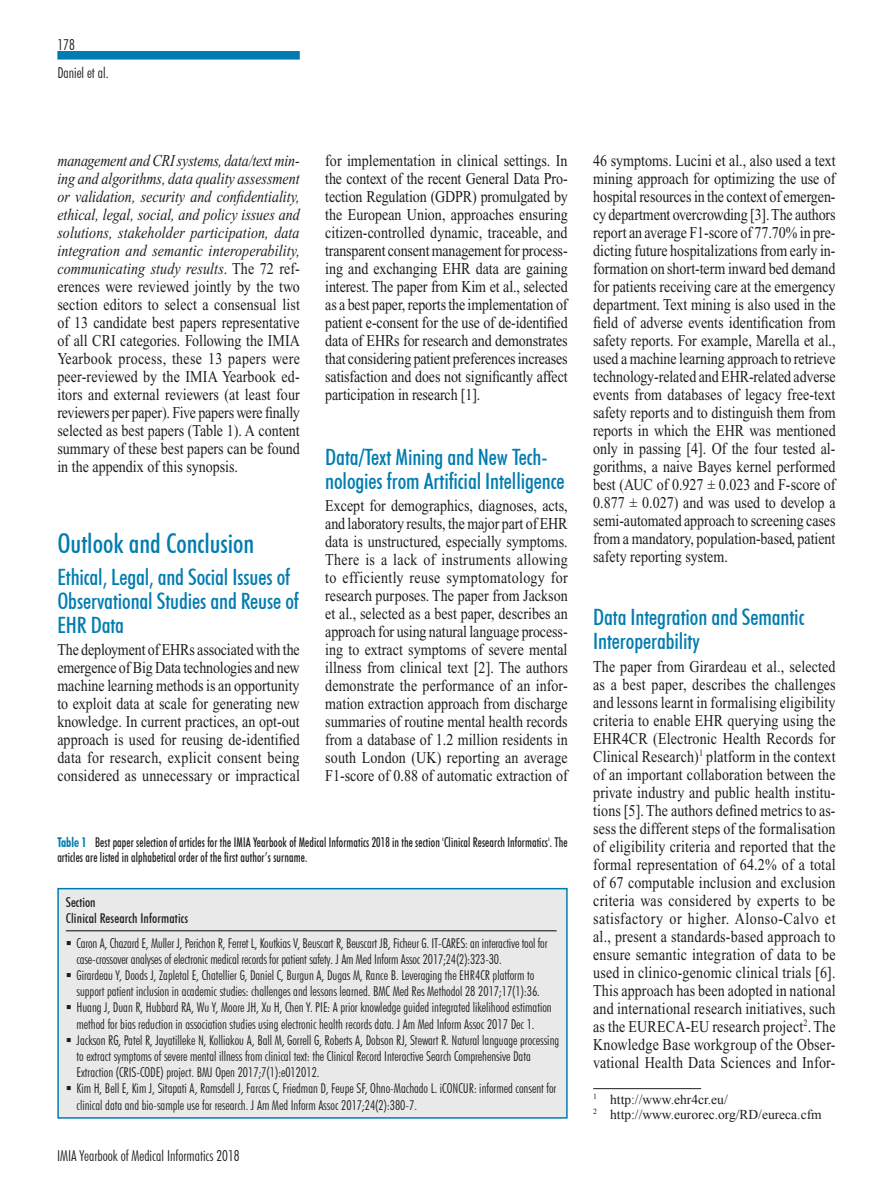
<style>
.page{position:relative;width:893px;height:1191px;background:#fff}
.page>*{position:absolute;margin:0;border:0;box-sizing:border-box;transform-origin:0 0}
.t1{font:500 condensed 27px "Futura BT";color:#007cb0}
.t2{font:500 condensed 22.5px/24px "Futura BT";letter-spacing:-.005em;color:#007cb0}
.t3{font:16.5px/18px "Times";color:#1d1d1b;text-align:justify;scale:.85 1}
.t4{font:300 condensed 15px "Futura BT";color:#1d1d1b}
.t5{font:300 condensed 13.5px/16.2px "Futura BT";color:#1d1d1b}
.t6{font:500 condensed 13.5px/15px "Futura BT";letter-spacing:.01em;color:#1d1d1b;scale:.85 1}
.t7{font:13.5px/15px "Times New Roman";color:#1d1d1b}
.t8{font:500 condensed 13.5px/16.2px "Futura BT";letter-spacing:.01em;color:#1d1d1b}
.s1{font-style:italic}
.s2{font-weight:700;color:#007cb0}
</style>
<div class="page">
<div style="left:57px;top:51px;width:243px;height:9px;background:#007cb0"></div>
<div style="left:57px;top:888px;width:511px;height:230px;background:#e9e9e9;border:2px solid #007cb0"></div>
<hr style="left:66px;top:930px;width:491px;height:1px;background:#020203">
<hr style="left:593px;top:1088px;width:108px;height:1px;background:#1d1d1b">
<p class="t4" style="left:57px;top:35px;width:19px">178</p>
<p class="t4" style="left:57px;top:63px;width:53px">Daniel et al.</p>
<p class="t3" style="left:57px;top:152px;width:287px"><span class="s1">management and CRI systems, data/text min&shy;ing and algorithms, data quality assessment or validation, security and confidentiality, ethical, legal, social, and policy issues and solutions, stakeholder participation, data integration and semantic interoperability, communicating study results</span>. The 72 ref&shy;erences were reviewed jointly by the two section editors to select a consensual list of 13 candidate best papers representative of all CRI categories. Following the IMIA Yearbook process, these 13 papers were peer-reviewed by the IMIA Yearbook ed&shy;itors and external reviewers (at least four reviewers per paper). Five papers were finally selected as best papers (Table 1). A content summary of these best papers can be found in the appendix of this synopsis.</p>
<h1 class="t1" style="left:57px;top:526px;width:199px">Outlook and Conclusion</h1>
<h2 class="t2" style="left:57px;top:565px;width:243px">Ethical, Legal, and Social Issues of<br>Observational Studies and Reuse of<br>EHR Data</h2>
<p class="t3" style="left:57px;top:641px;width:287px">The deployment of EHRs associated with the emergence of Big Data technologies and new machine learning methods is an opportunity to exploit data at scale for generating new knowledge. In current practices, an opt-out approach is used for reusing de-identified data for research, explicit consent being considered as unnecessary or impractical</p>
<p class="t3" style="left:325px;top:152px;width:287px">for implementation in clinical settings. In the context of the recent General Data Pro&shy;tection Regulation (GDPR) promulgated by the European Union, approaches ensuring citizen-controlled dynamic, traceable, and transparent consent management for process&shy;ing and exchanging EHR data are gaining interest. The paper from Kim et al., selected as a best paper, reports the implementation of patient e-consent for the use of de-identified data of EHRs for research and demonstrates that considering patient preferences increases satisfaction and does not significantly affect participation in research [1].</p>
<h2 class="t2" style="left:325px;top:444px;width:241px">Data/Text Mining and New Tech&shy;nologies from Artificial Intelligence</h2>
<p class="t3" style="left:325px;top:496px;width:287px">Except for demographics, diagnoses, acts, and laboratory results, the major part of EHR data is unstructured, especially symptoms.<br>There is a lack of instruments allowing to efficiently reuse symptomatology for research purposes. The paper from Jackson et al., selected as a best paper, describes an approach for using natural language process&shy;ing to extract symptoms of severe mental illness from clinical text [2]. The authors demonstrate the performance of an infor&shy;mation extraction approach from discharge summaries of routine mental health records from a database of 1.2 million residents in south London (UK) reporting an average F1-score of 0.88 of automatic extraction of</p>
<p class="t6" style="left:57px;top:834px;width:602px"><span class="s2">Table 1</span> Best paper selection of articles for the IMIA Yearbook of Medical Informatics 2018 in the section 'Clinical Research Informatics'. The articles are listed in alphabetical order of the first author’s surname.</p>
<p class="t8" style="left:66px;top:893px;width:124px">Section<br>Clinical Research Informatics</p>
<p class="t5" style="left:76px;top:934px;width:473px;text-indent:-11px">▪ Caron A, Chazard E, Muller J, Perichon R, Ferret L, Koutkias V, Beuscart R, Beuscart JB, Ficheur G. IT-CARES: an interactive tool for case-crossover analyses of electronic medical records for patient safety. J Am Med Inform Assoc 2017;24(2):323-30.</p>
<p class="t5" style="left:77px;top:967px;width:465px;text-indent:-11px">▪ Girardeau Y, Doods J, Zapletal E, Chatellier G, Daniel C, Burgun A, Dugas M, Rance B. Leveraging the EHR4CR platform to support patient inclusion in academic studies: challenges and lessons learned. BMC Med Res Methodol 28 2017;17(1):36.</p>
<p class="t5" style="left:66px;top:999px;width:487px;text-align:center">▪ Huang J, Duan R, Hubbard RA, Wu Y, Moore JH, Xu H, Chen Y. PIE: A prior knowledge guided integrated likelihood estimation method for bias reduction in association studies using electronic health records data. J Am Med Inform Assoc 2017 Dec 1.</p>
<p class="t5" style="left:77px;top:1031px;width:484px;text-indent:-11px">▪ Jackson RG, Patel R, Jayatilleke N, Kolliakou A, Ball M, Gorrell G, Roberts A, Dobson RJ, Stewart R. Natural language processing to extract symptoms of severe mental illness from clinical text: the Clinical Record Interactive Search Comprehensive Data<br>Extraction (CRIS-CODE) project. BMJ Open 2017;7(1):e012012.</p>
<p class="t5" style="left:77px;top:1080px;width:481px;text-indent:-11px">▪ Kim H, Bell E, Kim J, Sitapati A, Ramsdell J, Farcas C, Friedman D, Feupe SF, Ohno-Machado L. iCONCUR: informed consent for clinical data and bio-sample use for research. J Am Med Inform Assoc 2017;24(2):380-7.</p>
<p class="t4" style="left:57px;top:1146px;width:184px">IMIA Yearbook of Medical Informatics 2018</p>
<p class="t3" style="left:593px;top:152px;width:287px">46 symptoms. Lucini et al., also used a text mining approach for optimizing the use of hospital resources in the context of emergen&shy;cy department overcrowding [3]. The authors report an average F1-score of 77.70% in pre&shy;dicting future hospitalizations from early in&shy;formation on short-term inward bed demand for patients receiving care at the emergency department. Text mining is also used in the field of adverse events identification from safety reports. For example, Marella et al., used a machine learning approach to retrieve technology-related and EHR-related adverse events from databases of legacy free-text safety reports and to distinguish them from reports in which the EHR was mentioned only in passing [4]. Of the four tested al&shy;gorithms, a naive Bayes kernel performed best (AUC of 0.927 ± 0.023 and F-score of 0.877 ± 0.027) and was used to develop a semi-automated approach to screening cases from a mandatory, population-based, patient safety reporting system.</p>
<h2 class="t2" style="left:593px;top:605px;width:213px">Data Integration and Semantic<br>Interoperability</h2>
<p class="t3" style="left:593px;top:657px;width:287px">The paper from Girardeau et al., selected as a best paper, describes the challenges and lessons learnt in formalising eligibility criteria to enable EHR querying using the EHR4CR (Electronic Health Records for Clinical Research)<sup>1</sup> platform in the context of an important collaboration between the private industry and public health institu&shy;tions [5]. The authors defined metrics to as&shy;sess the different steps of the formalisation of eligibility criteria and reported that the formal representation of 64.2% of a total of 67 computable inclusion and exclusion criteria was considered by experts to be satisfactory or higher. Alonso-Calvo et al., present a standards-based approach to ensure semantic integration of data to be used in clinico-genomic clinical trials [6].<br>This approach has been adopted in national and international research initiatives, such as the EURECA-EU research project<sup>2</sup>. The Knowledge Base workgroup of the Obser&shy;vational Health Data Sciences and Infor-</p>
<p class="t7" style="left:593px;top:1091px;width:230px"><sup>1</sup> http://www.ehr4cr.eu/<br><sup>2</sup> http://www.eurorec.org/RD/eureca.cfm</p>
</div>
